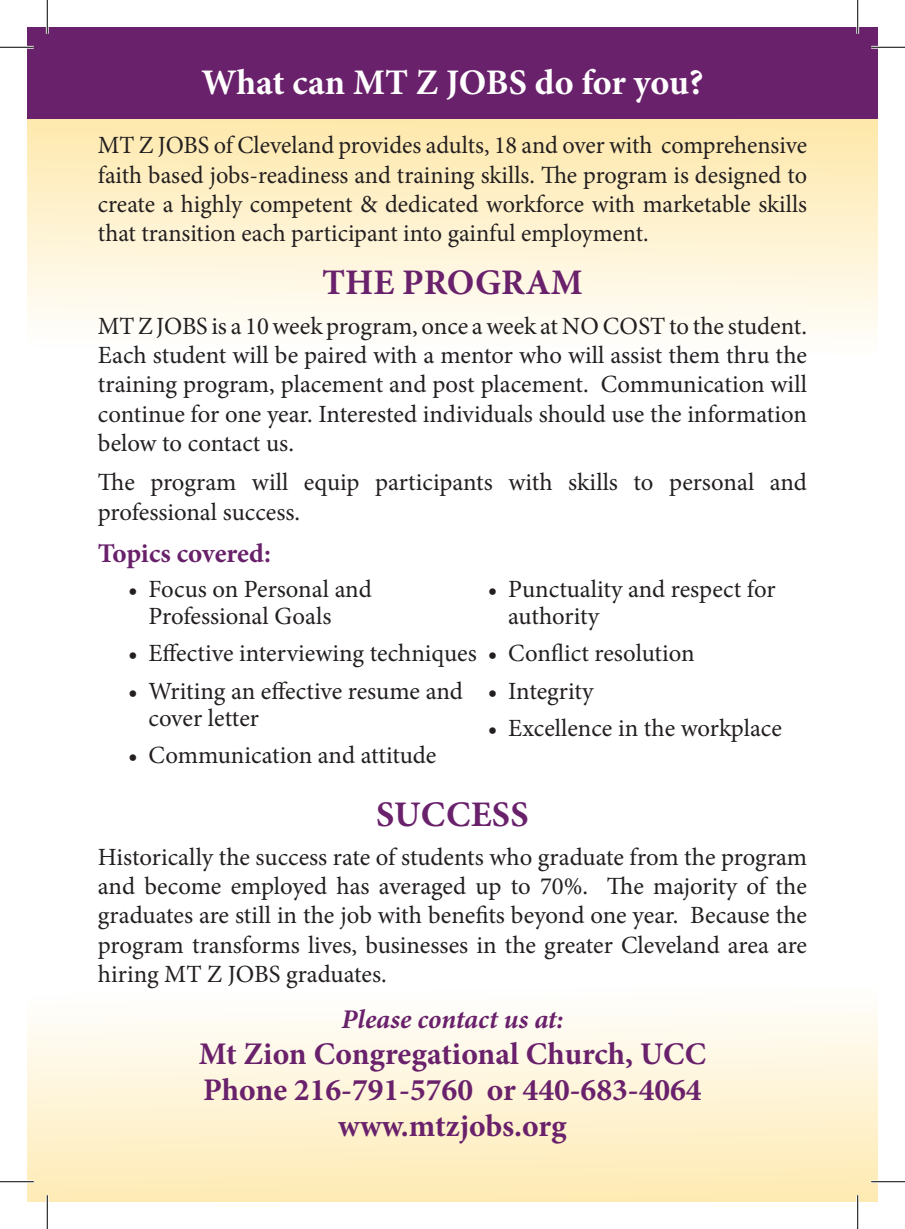
<style>
.page{position:relative;width:905px;height:1229px;background:#fff}
.page>*{position:absolute;margin:0;border:0;box-sizing:border-box;transform-origin:0 0}
.t1{font:700 36px "Minion Pro";letter-spacing:-.005em;color:#fff}
.t2{font:700 36px "Minion Pro";letter-spacing:.005em;color:#6a216b}
.t3{font:700 31.5px/36px "Minion Pro";color:#6a216b;text-align:center}
.t4{font:italic 700 27px "Minion Pro";color:#6a216b}
.t5{font:700 27px "Minion Pro";letter-spacing:-.005em;color:#6a216b}
.t6{font:24.75px/29.2px "Minion Pro";color:#231f20}
</style>
<div class="page">
<svg style="left:27px;top:118px;width:851px;height:214px;background:#fdf1d0"></svg>
<div style="left:27px;top:27px;width:851px;height:91px;background:#6a216b"></div>
<div style="left:27px;top:987px;width:851px;height:215px;background:linear-gradient(to bottom,#feffff,#feeab3)"></div>
<hr style="left:0;top:46px;width:34px;height:3px;background:#fff">
<hr style="left:871px;top:46px;width:33px;height:3px;background:#fff">
<hr style="left:0;top:1180px;width:34px;height:3px;background:#fff">
<hr style="left:871px;top:1180px;width:33px;height:3px;background:#fff">
<hr style="left:46px;top:0;width:3px;height:34px;background:#fff">
<hr style="left:46px;top:1195px;width:3px;height:33px;background:#fff">
<hr style="left:856px;top:0;width:3px;height:34px;background:#fff">
<hr style="left:856px;top:1195px;width:3px;height:33px;background:#fff">
<hr style="left:0;top:47px;width:34px;height:1px;background:#000">
<hr style="left:871px;top:47px;width:33px;height:1px;background:#000">
<hr style="left:0;top:1181px;width:34px;height:1px;background:#000">
<hr style="left:871px;top:1181px;width:33px;height:1px;background:#000">
<hr style="left:47px;top:0;width:1px;height:34px;background:#000">
<hr style="left:47px;top:1195px;width:1px;height:33px;background:#000">
<hr style="left:857px;top:0;width:1px;height:34px;background:#000">
<hr style="left:857px;top:1195px;width:1px;height:33px;background:#000">
<p class="t1" style="left:201px;top:57px;width:503px">What can MT Z JOBS do for you?</p>
<p class="t6" style="left:98px;top:131px;width:710px;text-align:justify">MT Z JOBS of Cleveland provides adults, 18 and over with comprehensive faith based jobs-readiness and training skills. The program is designed to create a highly competent &amp; dedicated workforce with marketable skills that transition each participant into gainful employment.</p>
<p class="t2" style="left:322px;top:258px;width:262px">THE PROGRAM</p>
<p class="t6" style="left:98px;top:311px;width:710px;text-align:justify">MT Z JOBS is a 10 week program, once a week at NO COST to the student.<br>Each student will be paired with a mentor who will assist them thru the training program, placement and post placement. Communication will continue for one year. Interested individuals should use the information below to contact us.</p>
<p class="t6" style="left:98px;top:468px;width:710px">The program will equip participants with skills to personal and professional success.</p>
<p class="t5" style="left:98px;top:534px;width:174px">Topics covered:</p>
<p class="t6" style="left:148px;top:576px;width:225px;line-height:27px;text-indent:-20px">• Focus on Personal and<br>Professional Goals</p>
<p class="t6" style="left:128px;top:639px;width:350px">• Effective interviewing techniques</p>
<p class="t6" style="left:148px;top:677px;width:316px;line-height:27px;text-indent:-20px">• Writing an effective resume and cover letter</p>
<p class="t6" style="left:128px;top:740px;width:310px">• Communication and attitude</p>
<p class="t6" style="left:508px;top:576px;width:269px;line-height:27px;text-indent:-20px">• Punctuality and respect for authority</p>
<p class="t6" style="left:488px;top:639px;width:208px">• Conflict resolution</p>
<p class="t6" style="left:488px;top:676px;width:107px">• Integrity</p>
<p class="t6" style="left:488px;top:713px;width:295px">• Excellence in the workplace</p>
<p class="t2" style="left:376px;top:788px;width:154px">SUCCESS</p>
<p class="t6" style="left:98px;top:842px;width:710px;text-align:justify">Historically the success rate of students who graduate from the program and become employed has averaged up to 70%. The majority of the graduates are still in the job with benefits beyond one year. Because the program transforms lives, businesses in the greater Cleveland area are hiring MT Z JOBS graduates.</p>
<p class="t4" style="left:341px;top:1000px;width:224px">Please contact us at:</p>
<p class="t3" style="left:199px;top:1035px;width:508px">Mt Zion Congregational Church, UCC<br>Phone 216-791-5760 or 440-683-4064 www.mtzjobs.org</p>
</div>
